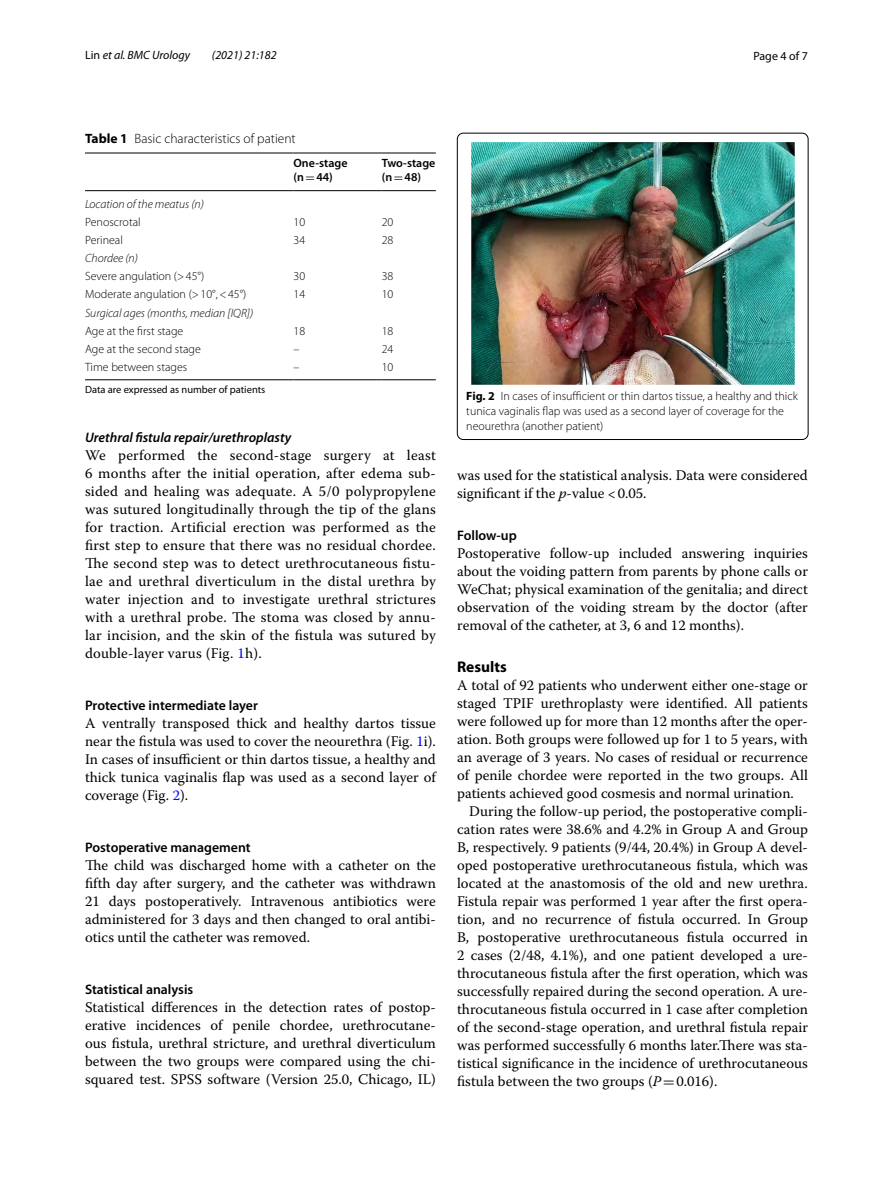
<style>
.page{position:relative;width:893px;height:1187px;background:#fff}
.page>*{position:absolute;margin:0;border:0;box-sizing:border-box;transform-origin:0 0}
.t1{font:700 15.45px "Myriad Pro";color:#000}
.t2{font:14.7px/18px "Warnock Pro";color:#000;text-align:justify}
.t3{font:600 13.8px "Myriad Pro";color:#000}
.t4{font:italic 600 13.8px "Myriad Pro";color:#000}
.t5{font:300 13.5px "Myriad Pro";color:#000}
.t6{font:300 12px/15px "Myriad Pro";color:#000}
.t7{font:italic 300 12px "Myriad Pro";color:#000}
.t8{font:italic 12px "Myriad Pro";color:#000}
.t9{font:600 12px/13.5px "Myriad Pro";color:#000}
.t10{font:12px "Myriad Pro";color:#000}
.t11{font:10.5px "Myriad Pro";color:#000}
.s1{font-style:normal}
.s2{font-weight:700}
.s3{font-family:"MTSY";font-weight:400}
.s4{color:#00f}
.s5{font-style:italic}
.s6{font-family:"MTSY"}
</style>
<div class="page">
<hr style="left:85px;top:153px;width:208px;height:1px;background:#000">
<hr style="left:85px;top:190px;width:208px;height:1px;background:#000">
<hr style="left:293px;top:153px;width:89px;height:1px;background:#000">
<hr style="left:293px;top:190px;width:89px;height:1px;background:#000">
<hr style="left:382px;top:153px;width:54px;height:1px;background:#000">
<hr style="left:382px;top:190px;width:54px;height:1px;background:#000">
<hr style="left:85px;top:379px;width:208px;height:1px;background:#000">
<hr style="left:293px;top:379px;width:89px;height:1px;background:#000">
<hr style="left:382px;top:379px;width:54px;height:1px;background:#000">
<img style="left:471px;top:142px;width:323px;height:242px">
<div style="left:457px;top:133px;width:351px;height:306px;border:1px solid #000;border-radius:6px"></div>
<p class="t8" style="left:85px;top:48px;width:107px"><span class="s1">Lin</span> et al. BMC Urology</p>
<p class="t8" style="left:212px;top:48px;width:66px">(2021) 21:182</p>
<p class="t10" style="left:753px;top:48px;width:56px">Page 4 of 7</p>
<p class="t5" style="left:85px;top:131px;width:212px"><span class="s2">Table 1</span> Basic characteristics of patient</p>
<p class="t9" style="left:293px;top:156px;width:56px">One-stage (n<span class="s3">=</span>44)</p>
<p class="t9" style="left:382px;top:156px;width:55px">Two-stage (n<span class="s3">=</span>48)</p>
<p class="t7" style="left:85px;top:197px;width:120px">Location of the meatus (n)</p>
<p class="t6" style="left:85px;top:214px;width:57px">Penoscrotal</p>
<p class="t6" style="left:293px;top:214px;width:13px">10</p>
<p class="t6" style="left:382px;top:214px;width:13px">20</p>
<p class="t6" style="left:85px;top:233px;width:39px">Perineal</p>
<p class="t6" style="left:293px;top:233px;width:13px">34</p>
<p class="t6" style="left:382px;top:233px;width:13px">28</p>
<p class="t7" style="left:85px;top:252px;width:54px">Chordee (n)</p>
<p class="t6" style="left:85px;top:269px;width:121px">Severe angulation (&gt;45°)</p>
<p class="t6" style="left:293px;top:269px;width:13px">30</p>
<p class="t6" style="left:382px;top:269px;width:13px">38</p>
<p class="t6" style="left:85px;top:287px;width:163px">Moderate angulation (&gt;10°,&lt;45°)</p>
<p class="t6" style="left:293px;top:287px;width:13px">14</p>
<p class="t6" style="left:382px;top:287px;width:13px">10</p>
<p class="t7" style="left:85px;top:306px;width:170px">Surgical ages (months, median [IQR])</p>
<p class="t6" style="left:85px;top:323px;width:100px">Age at the first stage</p>
<p class="t6" style="left:293px;top:323px;width:13px">18</p>
<p class="t6" style="left:382px;top:323px;width:13px">18</p>
<p class="t6" style="left:85px;top:341px;width:117px">Age at the second stage</p>
<p class="t6" style="left:293px;top:341px;width:7px">–</p>
<p class="t6" style="left:382px;top:341px;width:13px">24</p>
<p class="t6" style="left:85px;top:360px;width:104px">Time between stages</p>
<p class="t6" style="left:293px;top:360px;width:7px">–</p>
<p class="t6" style="left:382px;top:360px;width:13px">10</p>
<p class="t11" style="left:85px;top:383px;width:182px">Data are expressed as number of patients</p>
<p class="t4" style="left:85px;top:429px;width:208px">Urethral fistula repair/urethroplasty</p>
<p class="t2" style="left:85px;top:446px;width:352px">We performed the second-stage surgery at least 6 months after the initial operation, after edema sub&shy;sided and healing was adequate. A 5/0 polypropylene was sutured longitudinally through the tip of the glans for traction. Artificial erection was performed as the first step to ensure that there was no residual chordee.<br>The second step was to detect urethrocutaneous fistu&shy;lae and urethral diverticulum in the distal urethra by water injection and to investigate urethral strictures with a urethral probe. The stoma was closed by annu&shy;lar incision, and the skin of the fistula was sutured by double-layer varus (Fig. <span class="s4">1</span>h).</p>
<p class="t3" style="left:85px;top:696px;width:174px">Protective intermediate layer</p>
<p class="t2" style="left:85px;top:714px;width:352px">A ventrally transposed thick and healthy dartos tissue near the fistula was used to cover the neourethra (Fig. <span class="s4">1</span>i).<br>In cases of insufficient or thin dartos tissue, a healthy and thick tunica vaginalis flap was used as a second layer of coverage (Fig. <span class="s4">2</span>).</p>
<p class="t3" style="left:85px;top:838px;width:167px">Postoperative management</p>
<p class="t2" style="left:85px;top:856px;width:352px">The child was discharged home with a catheter on the fifth day after surgery, and the catheter was withdrawn 21 days postoperatively. Intravenous antibiotics were administered for 3 days and then changed to oral antibi&shy;otics until the catheter was removed.</p>
<p class="t3" style="left:85px;top:980px;width:110px">Statistical analysis</p>
<p class="t2" style="left:85px;top:997px;width:352px">Statistical differences in the detection rates of postop&shy;erative incidences of penile chordee, urethrocutane&shy;ous fistula, urethral stricture, and urethral diverticulum between the two groups were compared using the chi&shy;squared test. SPSS software (Version 25.0, Chicago, IL)</p>
<p class="t6" style="left:466px;top:388px;width:333px"><span class="s2">Fig. 2</span> In cases of insufficient or thin dartos tissue, a healthy and thick tunica vaginalis flap was used as a second layer of coverage for the neourethra (another patient)</p>
<p class="t2" style="left:457px;top:466px;width:352px">was used for the statistical analysis. Data were considered significant if the <span class="s5">p</span>-value &lt;0.05.</p>
<p class="t3" style="left:457px;top:526px;width:61px">Follow‑up</p>
<p class="t2" style="left:457px;top:544px;width:352px">Postoperative follow-up included answering inquiries about the voiding pattern from parents by phone calls or WeChat; physical examination of the genitalia; and direct observation of the voiding stream by the doctor (after removal of the catheter, at 3, 6 and 12 months).</p>
<p class="t1" style="left:457px;top:656px;width:51px">Results</p>
<p class="t2" style="left:457px;top:676px;width:352px">A total of 92 patients who underwent either one-stage or</p>
<p class="t2" style="left:457px;top:694px;width:352px">staged TPIF urethroplasty were identified. All patients</p>
<p class="t2" style="left:457px;top:712px;width:352px">were followed up for more than 12 months after the oper-</p>
<p class="t2" style="left:457px;top:730px;width:352px">ation. Both groups were followed up for 1 to 5 years, with</p>
<p class="t2" style="left:457px;top:748px;width:352px">an average of 3 years. No cases of residual or recurrence</p>
<p class="t2" style="left:457px;top:766px;width:352px">of penile chordee were reported in the two groups. All</p>
<p class="t2" style="left:457px;top:784px;width:338px">patients achieved good cosmesis and normal urination.</p>
<p class="t2" style="left:469px;top:802px;width:340px">During the follow-up period, the postoperative compli-</p>
<p class="t2" style="left:457px;top:820px;width:352px">cation rates were 38.6% and 4.2% in Group A and Group</p>
<p class="t2" style="left:457px;top:838px;width:352px">B, respectively. 9 patients (9/44, 20.4%) in Group A devel-</p>
<p class="t2" style="left:457px;top:856px;width:352px">oped postoperative urethrocutaneous fistula, which was</p>
<p class="t2" style="left:457px;top:874px;width:352px">located at the anastomosis of the old and new urethra.</p>
<p class="t2" style="left:457px;top:892px;width:352px">Fistula repair was performed 1 year after the first opera-</p>
<p class="t2" style="left:457px;top:910px;width:352px">tion, and no recurrence of fistula occurred. In Group</p>
<p class="t2" style="left:457px;top:928px;width:352px">B, postoperative urethrocutaneous fistula occurred in</p>
<p class="t2" style="left:457px;top:946px;width:352px">2 cases (2/48, 4.1%), and one patient developed a ure-</p>
<p class="t2" style="left:457px;top:964px;width:352px">throcutaneous fistula after the first operation, which was</p>
<p class="t2" style="left:457px;top:982px;width:352px">successfully repaired during the second operation. A ure-</p>
<p class="t2" style="left:457px;top:1000px;width:352px">throcutaneous fistula occurred in 1 case after completion</p>
<p class="t2" style="left:457px;top:1018px;width:352px">of the second-stage operation, and urethral fistula repair</p>
<p class="t2" style="left:457px;top:1036px;width:352px">was performed successfully 6 months later.There was sta-</p>
<p class="t2" style="left:457px;top:1054px;width:352px">tistical significance in the incidence of urethrocutaneous</p>
<p class="t2" style="left:457px;top:1072px;width:262px">fistula between the two groups (<span class="s5">P</span><span class="s6">=</span>0.016).</p>
</div>
